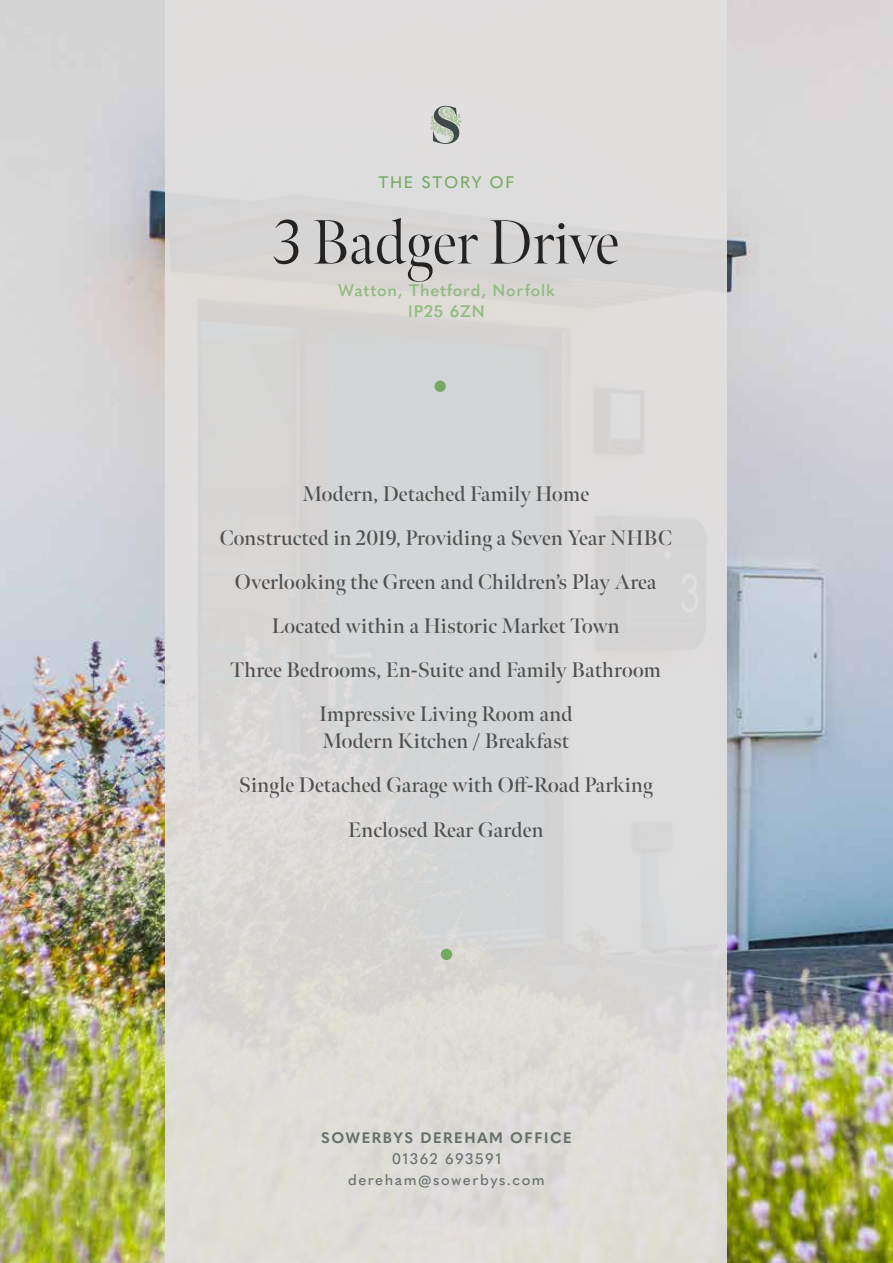
<style>
.page{position:relative;width:893px;height:1263px;background:#fff}
.page>*{position:absolute;margin:0;border:0;box-sizing:border-box;transform-origin:0 0}
.t1{font:300 62.25px "Meno Banner";color:#232323}
.t2{font:600 21px/44px "Meno Banner";letter-spacing:.01em;color:#4f4f4f;text-align:center}
.t3{font:600 16.5px/21px "Quasimoda";letter-spacing:.05em;color:#91bb82;text-align:center}
.t4{font:500 16.5px "Quasimoda";letter-spacing:.1em;color:#76aa63}
.t5{font:500 15px/21px "Quasimoda";letter-spacing:.1em;color:#656f6c;text-align:center}
.t6{font:700 15px "Quasimoda";letter-spacing:.1em;color:#656f6c}
</style>
<div class="page">
<img style="left:0;top:0;width:893px;height:1263px">
<div style="left:166px;top:1px;width:561px;height:1262px;background:#dcdbd7"></div>
<div style="left:434px;top:381px;width:12px;height:11px;background:#76aa63;border-radius:50%"></div>
<div style="left:441px;top:949px;width:11px;height:11px;background:#76aa63;border-radius:50%"></div>
<svg style="left:430px;top:106px;width:32px;height:38px"></svg>
<p class="t4" style="left:379px;top:169px;width:137px">THE STORY OF</p>
<h1 class="t1" style="left:274px;top:205px;width:346px">3 Badger Drive</h1>
<p class="t3" style="left:338px;top:279px;width:218px">Watton, Thetford, Norfolk<br>IP25 6ZN</p>
<p class="t2" style="left:220px;top:472px;width:453px">Modern, Detached Family Home<br>Constructed in 2019, Providing a Seven Year NHBC Overlooking the Green and Children’s Play Area Located within a Historic Market Town<br>Three Bedrooms, En-Suite and Family Bathroom Impressive Living Room and</p>
<p class="t2" style="left:239px;top:719px;width:415px">Modern Kitchen / Breakfast<br>Single Detached Garage with Off-Road Parking<br>Enclosed Rear Garden</p>
<p class="t6" style="left:321px;top:1126px;width:252px">SOWERBYS DEREHAM OFFICE</p>
<p class="t5" style="left:348px;top:1147px;width:198px">01362 693591 dereham@sowerbys.com</p>
</div>
